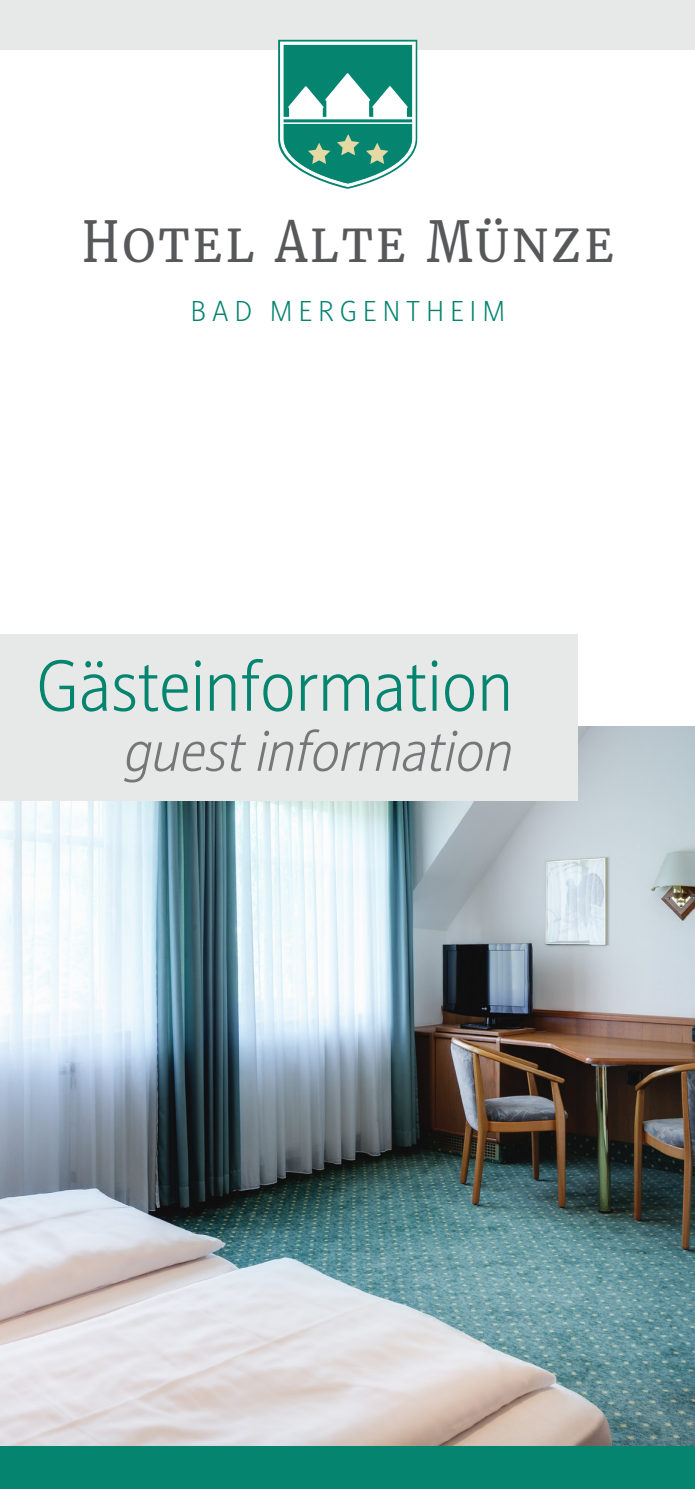
<style>
.page{position:relative;width:695px;height:1489px;background:#fff}
.page>*{position:absolute;margin:0;border:0;box-sizing:border-box;transform-origin:0 0}
.t1{font:300 67.5px "Stroudley";color:#058470}
.t2{font:italic 300 54px "Stroudley";color:#747677}
.t3{font:45px "Merriweather";letter-spacing:.075em;color:#57585a}
.t4{font:300 27px "Stroudley";color:#058470}
.s1{font-size:56.25px}
</style>
<div class="page">
<div style="left:0;top:0;width:694px;height:50px;background:#e7e9e8"></div>
<img style="left:0;top:726px;width:694px;height:720px">
<svg style="left:278px;top:40px;width:139px;height:149px"></svg>
<hr style="left:282px;top:117px;width:132px;height:2px;background:#fff">
<div style="left:0;top:634px;width:577px;height:167px;background:#e7e9e8"></div>
<div style="left:0;top:1446px;width:694px;height:42px;background:#058470"></div>
<p class="t3" style="left:82px;top:218px;width:533px"><span class="s1">H</span>OTEL <span class="s1">A</span>LTE <span class="s1">M</span>ÜNZE</p>
<p class="t4" style="left:191px;top:295px;width:316px">B A D M E R G E N T H E I M</p>
<p class="t1" style="left:35px;top:638px;width:479px">Gästeinformation</p>
<p class="t2" style="left:124px;top:713px;width:390px">guest information</p>
</div>
